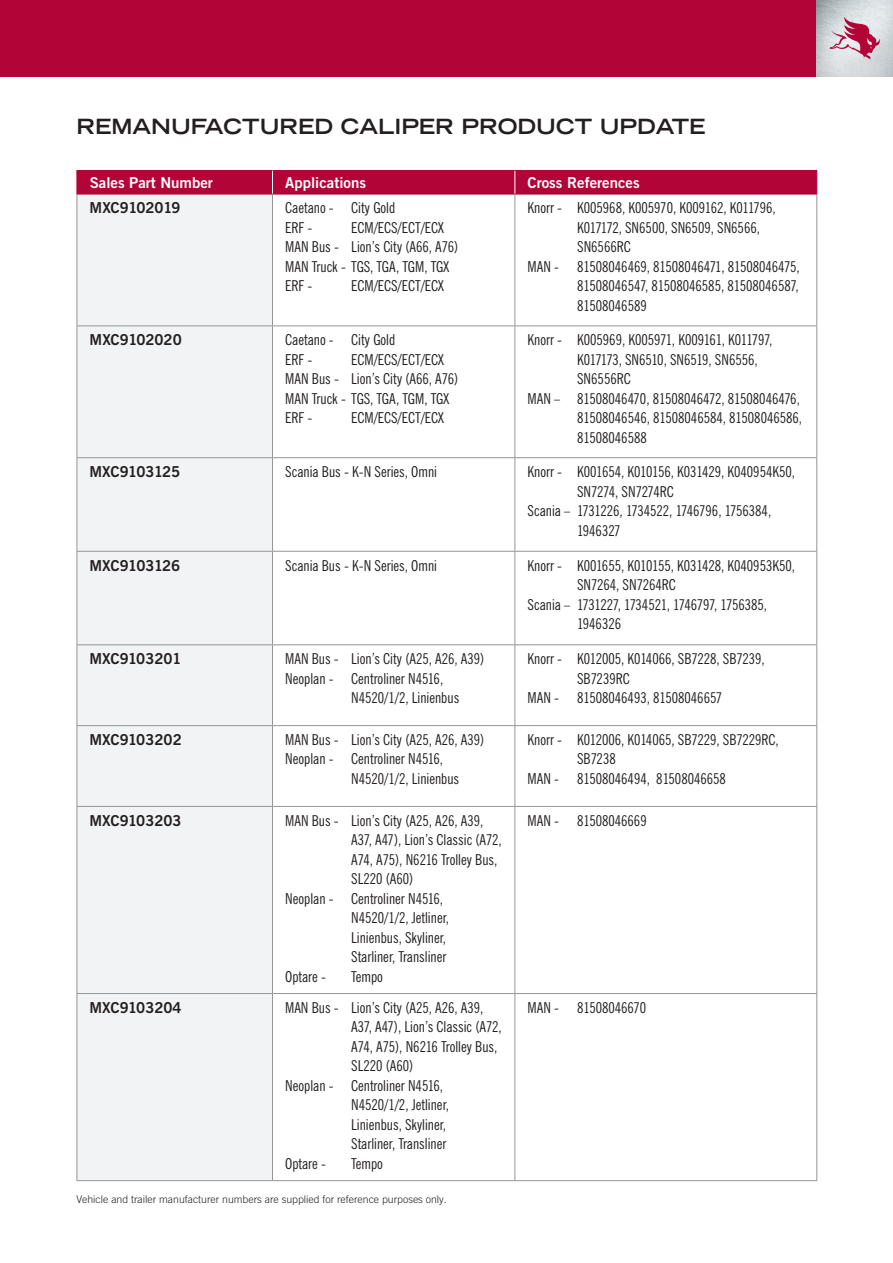
<style>
.page{position:relative;width:893px;height:1263px;background:#fff}
.page>*{position:absolute;margin:0;border:0;box-sizing:border-box;transform-origin:0 0}
.t1{font:700 expanded 21px "Trade Gothic LT Std";color:#231f20}
.t2{font:condensed 15px/19.5px "News Gothic";color:#231f20}
.t3{font:700 15px "News Gothic";color:#231f20}
.t4{font:15px "Trade Gothic LT Pro Bd 2";color:#fff}
.t5{font:700 15px "News Gothic";letter-spacing:-.02em;color:#231f20}
.t6{font:300 10.5px "Trade Gothic LT Pro";color:#231f20}
</style>
<div class="page">
<div style="left:0;top:0;width:816px;height:77px;background:#b30437"></div>
<img style="left:816px;top:0;width:77px;height:77px">
<svg style="left:830px;top:17px;width:50px;height:42px;background:#d09aad"></svg>
<div style="left:78px;top:195px;width:194px;height:985px;background:#f2f3f4"></div>
<hr style="left:77px;top:194px;width:1px;height:131px;background:#939598">
<hr style="left:272px;top:194px;width:1px;height:131px;background:#939598">
<hr style="left:77px;top:326px;width:1px;height:131px;background:#939598">
<hr style="left:272px;top:326px;width:1px;height:131px;background:#939598">
<hr style="left:77px;top:458px;width:1px;height:93px;background:#939598">
<hr style="left:272px;top:458px;width:1px;height:93px;background:#939598">
<hr style="left:77px;top:552px;width:1px;height:92px;background:#939598">
<hr style="left:272px;top:552px;width:1px;height:92px;background:#939598">
<hr style="left:77px;top:645px;width:1px;height:80px;background:#939598">
<hr style="left:272px;top:645px;width:1px;height:80px;background:#939598">
<hr style="left:77px;top:726px;width:1px;height:80px;background:#939598">
<hr style="left:272px;top:726px;width:1px;height:80px;background:#939598">
<hr style="left:77px;top:807px;width:1px;height:186px;background:#939598">
<hr style="left:272px;top:807px;width:1px;height:186px;background:#939598">
<hr style="left:77px;top:994px;width:1px;height:186px;background:#939598">
<hr style="left:272px;top:994px;width:1px;height:186px;background:#939598">
<hr style="left:514px;top:194px;width:1px;height:131px;background:#939598">
<hr style="left:816px;top:194px;width:1px;height:131px;background:#939598">
<hr style="left:514px;top:326px;width:1px;height:131px;background:#939598">
<hr style="left:816px;top:326px;width:1px;height:131px;background:#939598">
<hr style="left:514px;top:458px;width:1px;height:93px;background:#939598">
<hr style="left:816px;top:458px;width:1px;height:93px;background:#939598">
<hr style="left:514px;top:552px;width:1px;height:92px;background:#939598">
<hr style="left:816px;top:552px;width:1px;height:92px;background:#939598">
<hr style="left:514px;top:645px;width:1px;height:80px;background:#939598">
<hr style="left:816px;top:645px;width:1px;height:80px;background:#939598">
<hr style="left:514px;top:726px;width:1px;height:80px;background:#939598">
<hr style="left:816px;top:726px;width:1px;height:80px;background:#939598">
<hr style="left:514px;top:807px;width:1px;height:186px;background:#939598">
<hr style="left:816px;top:807px;width:1px;height:186px;background:#939598">
<hr style="left:514px;top:994px;width:1px;height:186px;background:#939598">
<hr style="left:816px;top:994px;width:1px;height:186px;background:#939598">
<hr style="left:77px;top:194px;width:196px;height:1px;background:#b30437">
<hr style="left:273px;top:194px;width:242px;height:1px;background:#b30437">
<hr style="left:515px;top:194px;width:302px;height:1px;background:#b30437">
<div style="left:77px;top:170px;width:740px;height:24px;background:#b30437"></div>
<hr style="left:77px;top:325px;width:196px;height:1px;background:#939598">
<hr style="left:273px;top:325px;width:242px;height:1px;background:#939598">
<hr style="left:515px;top:325px;width:302px;height:1px;background:#939598">
<hr style="left:77px;top:457px;width:196px;height:1px;background:#939598">
<hr style="left:273px;top:457px;width:242px;height:1px;background:#939598">
<hr style="left:515px;top:457px;width:302px;height:1px;background:#939598">
<hr style="left:77px;top:551px;width:196px;height:1px;background:#939598">
<hr style="left:273px;top:551px;width:242px;height:1px;background:#939598">
<hr style="left:515px;top:551px;width:302px;height:1px;background:#939598">
<hr style="left:77px;top:644px;width:196px;height:1px;background:#939598">
<hr style="left:273px;top:644px;width:242px;height:1px;background:#939598">
<hr style="left:515px;top:644px;width:302px;height:1px;background:#939598">
<hr style="left:77px;top:725px;width:196px;height:1px;background:#939598">
<hr style="left:273px;top:725px;width:242px;height:1px;background:#939598">
<hr style="left:515px;top:725px;width:302px;height:1px;background:#939598">
<hr style="left:77px;top:806px;width:196px;height:1px;background:#939598">
<hr style="left:273px;top:806px;width:242px;height:1px;background:#939598">
<hr style="left:515px;top:806px;width:302px;height:1px;background:#939598">
<hr style="left:77px;top:993px;width:196px;height:1px;background:#939598">
<hr style="left:273px;top:993px;width:242px;height:1px;background:#939598">
<hr style="left:515px;top:993px;width:302px;height:1px;background:#939598">
<hr style="left:77px;top:1180px;width:196px;height:1px;background:#939598">
<hr style="left:273px;top:1180px;width:242px;height:1px;background:#939598">
<hr style="left:515px;top:1180px;width:302px;height:1px;background:#939598">
<h1 class="t1" style="left:77px;top:113px;width:630px">REMANUFACTURED CALIPER PRODUCT UPDATE</h1>
<p class="t4" style="left:90px;top:173px;width:125px">Sales Part Number</p>
<p class="t4" style="left:285px;top:173px;width:82px">Applications</p>
<p class="t4" style="left:528px;top:173px;width:114px">Cross References</p>
<p class="t5" style="left:90px;top:198px;width:92px">MXC9102019</p>
<p class="t2" style="left:285px;top:198px;width:112px">Caetano - City Gold<br>ERF -</p>
<p class="t2" style="left:528px;top:198px;width:250px">Knorr - K005968, K005970, K009162, K011796,</p>
<p class="t2" style="left:577px;top:218px;width:184px">K017172, SN6500, SN6509, SN6566,</p>
<p class="t2" style="left:577px;top:237px;width:55px">SN6566RC</p>
<p class="t2" style="left:528px;top:257px;width:274px">MAN - 81508046469, 81508046471, 81508046475,</p>
<p class="t2" style="left:577px;top:276px;width:223px">81508046547, 81508046585, 81508046587,</p>
<p class="t2" style="left:577px;top:296px;width:71px">81508046589</p>
<p class="t2" style="left:285px;top:218px;width:175px;text-indent:66px">ECM/ECS/ECT/ECX<br>MAN Bus - Lion’s City (A66, A76)<br>MAN Truck - TGS, TGA, TGM, TGX<br>ERF -</p>
<p class="t2" style="left:351px;top:276px;width:94px">ECM/ECS/ECT/ECX</p>
<p class="t3" style="left:90px;top:330px;width:94px">MXC9102020</p>
<p class="t2" style="left:285px;top:330px;width:112px">Caetano - City Gold<br>ERF -</p>
<p class="t2" style="left:285px;top:349px;width:175px;text-indent:66px">ECM/ECS/ECT/ECX<br>MAN Bus - Lion’s City (A66, A76)<br>MAN Truck - TGS, TGA, TGM, TGX<br>ERF -</p>
<p class="t2" style="left:351px;top:408px;width:94px">ECM/ECS/ECT/ECX</p>
<p class="t2" style="left:528px;top:330px;width:246px">Knorr - K005969, K005971, K009161, K011797,</p>
<p class="t2" style="left:577px;top:349px;width:182px">K017173, SN6510, SN6519, SN6556,</p>
<p class="t2" style="left:577px;top:369px;width:55px">SN6556RC</p>
<p class="t2" style="left:528px;top:388px;width:274px">MAN – 81508046470, 81508046472, 81508046476,</p>
<p class="t2" style="left:577px;top:408px;width:226px">81508046546, 81508046584, 81508046586,</p>
<p class="t2" style="left:577px;top:427px;width:71px">81508046588</p>
<p class="t5" style="left:90px;top:462px;width:92px">MXC9103125</p>
<p class="t2" style="left:285px;top:462px;width:153px">Scania Bus - K-N Series, Omni</p>
<p class="t2" style="left:528px;top:462px;width:269px">Knorr - K001654, K010156, K031429, K040954K50,</p>
<p class="t2" style="left:577px;top:481px;width:98px">SN7274, SN7274RC</p>
<p class="t2" style="left:528px;top:501px;width:245px">Scania – 1731226, 1734522, 1746796, 1756384,</p>
<p class="t2" style="left:577px;top:520px;width:45px">1946327</p>
<p class="t5" style="left:90px;top:555px;width:92px">MXC9103126</p>
<p class="t2" style="left:285px;top:555px;width:153px">Scania Bus - K-N Series, Omni</p>
<p class="t2" style="left:528px;top:555px;width:269px">Knorr - K001655, K010155, K031428, K040953K50,</p>
<p class="t2" style="left:577px;top:575px;width:100px">SN7264, SN7264RC</p>
<p class="t2" style="left:528px;top:594px;width:241px">Scania – 1731227, 1734521, 1746797, 1756385,</p>
<p class="t2" style="left:577px;top:614px;width:46px">1946326</p>
<p class="t3" style="left:90px;top:649px;width:93px">MXC9103201</p>
<p class="t2" style="left:285px;top:649px;width:201px">MAN Bus - Lion’s City (A25, A26, A39)</p>
<p class="t2" style="left:285px;top:668px;width:159px">Neoplan - Centroliner N4516,</p>
<p class="t2" style="left:351px;top:688px;width:110px">N4520/1/2, Linienbus</p>
<p class="t2" style="left:528px;top:649px;width:239px">Knorr - K012005, K014066, SB7228, SB7239,</p>
<p class="t2" style="left:577px;top:668px;width:54px">SB7239RC</p>
<p class="t2" style="left:528px;top:688px;width:196px">MAN - 81508046493, 81508046657</p>
<p class="t3" style="left:90px;top:730px;width:94px">MXC9103202</p>
<p class="t2" style="left:285px;top:730px;width:201px">MAN Bus - Lion’s City (A25, A26, A39)</p>
<p class="t2" style="left:285px;top:749px;width:159px">Neoplan - Centroliner N4516,</p>
<p class="t2" style="left:351px;top:769px;width:110px">N4520/1/2, Linienbus</p>
<p class="t3" style="left:90px;top:810px;width:94px">MXC9103203</p>
<p class="t2" style="left:285px;top:810px;width:200px">MAN Bus - Lion’s City (A25, A26, A39,</p>
<p class="t2" style="left:351px;top:830px;width:152px">A37, A47), Lion’s Classic (A72,</p>
<p class="t2" style="left:351px;top:849px;width:148px">A74, A75), N6216 Trolley Bus,</p>
<p class="t2" style="left:351px;top:869px;width:64px">SL220 (A60)</p>
<p class="t2" style="left:285px;top:888px;width:159px">Neoplan - Centroliner N4516,</p>
<p class="t2" style="left:351px;top:908px;width:99px">N4520/1/2, Jetliner,</p>
<p class="t2" style="left:351px;top:927px;width:96px">Linienbus, Skyliner,</p>
<p class="t2" style="left:351px;top:947px;width:97px">Starliner, Transliner</p>
<p class="t2" style="left:285px;top:966px;width:42px">Optare -</p>
<p class="t2" style="left:351px;top:966px;width:33px">Tempo</p>
<p class="t3" style="left:90px;top:997px;width:94px">MXC9103204</p>
<p class="t2" style="left:285px;top:997px;width:200px">MAN Bus - Lion’s City (A25, A26, A39,</p>
<p class="t2" style="left:351px;top:1017px;width:152px">A37, A47), Lion’s Classic (A72,</p>
<p class="t2" style="left:351px;top:1036px;width:148px">A74, A75), N6216 Trolley Bus,</p>
<p class="t2" style="left:351px;top:1056px;width:64px">SL220 (A60)</p>
<p class="t2" style="left:285px;top:1075px;width:159px">Neoplan - Centroliner N4516,</p>
<p class="t2" style="left:351px;top:1095px;width:99px">N4520/1/2, Jetliner,</p>
<p class="t2" style="left:351px;top:1114px;width:96px">Linienbus, Skyliner,</p>
<p class="t2" style="left:351px;top:1134px;width:97px">Starliner, Transliner</p>
<p class="t2" style="left:285px;top:1153px;width:42px">Optare -</p>
<p class="t2" style="left:351px;top:1153px;width:33px">Tempo</p>
<p class="t6" style="left:77px;top:1192px;width:372px">Vehicle and trailer manufacturer numbers are supplied for reference purposes only.</p>
<p class="t2" style="left:528px;top:730px;width:253px">Knorr - K012006, K014065, SB7229, SB7229RC,</p>
<p class="t2" style="left:577px;top:749px;width:40px">SB7238</p>
<p class="t2" style="left:528px;top:769px;width:200px">MAN - 81508046494, 81508046658</p>
<p class="t2" style="left:528px;top:810px;width:121px">MAN - 81508046669</p>
<p class="t2" style="left:527px;top:997px;width:120px">MAN - 81508046670</p>
</div>
